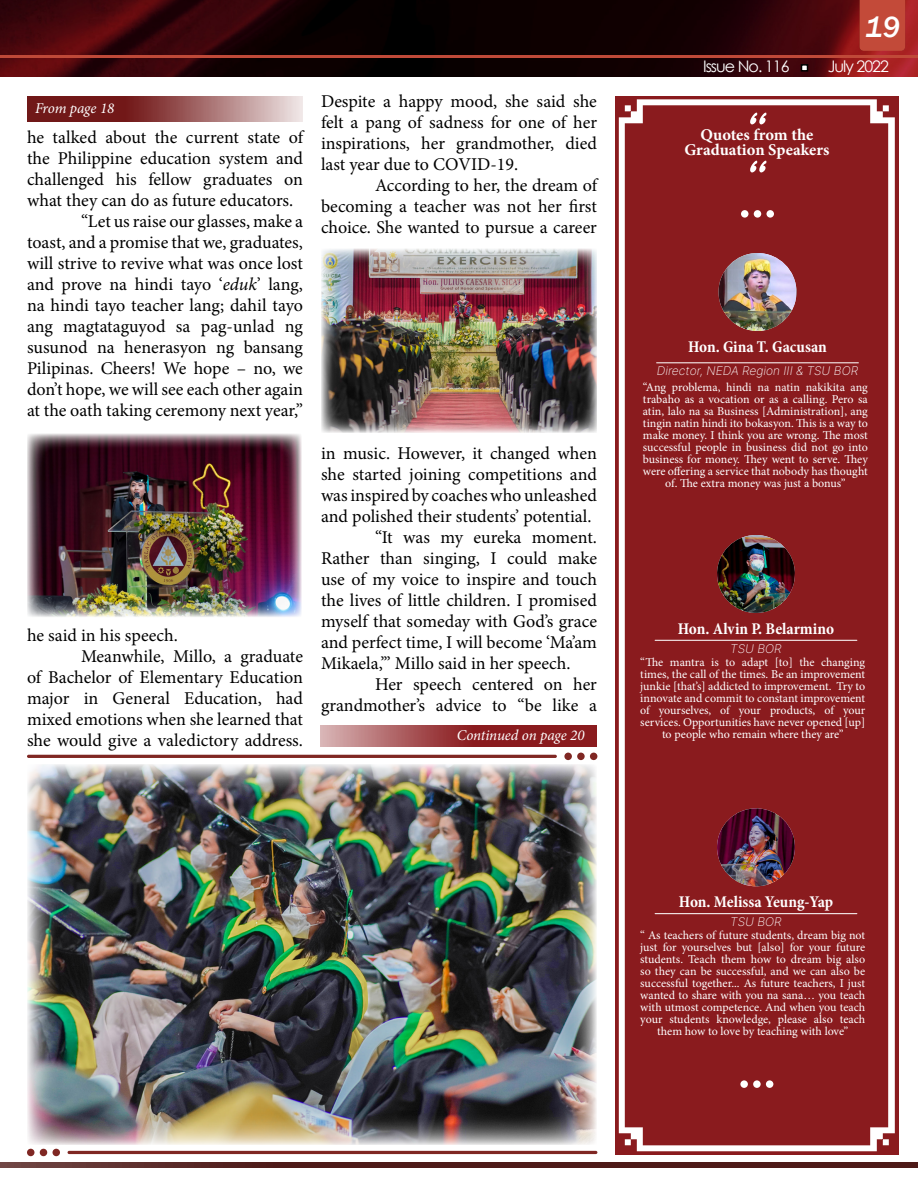
<style>
.page{position:relative;width:918px;height:1188px;background:#fff}
.page>*{position:absolute;margin:0;border:0;box-sizing:border-box;transform-origin:0 0}
.t1{font:61.2px/48px "adelia";color:#fff}
.t2{font:italic 500 30px "Franklin Gothic";color:#fff}
.t3{font:18px/21px "Minion Pro";color:#000;text-align:justify}
.t4{font:700 condensed 16.5px "Minion Pro";color:#fff}
.t5{font:700 16.5px/15px "Minion Pro";color:#fff;text-align:center}
.t6{font:15.9px "Century Gothic";letter-spacing:-.06em;color:#fff}
.t7{font:italic 15px "Minion Pro";letter-spacing:-.01em;color:#fff}
.t8{font:12px/12px "Minion Pro";letter-spacing:-.005em;color:#fff;text-align:center}
.t9{font:12px "Inter V";color:#fff}
.s1{font-style:italic}
</style>
<div class="page">
<div style="left:0;top:0;width:918px;height:79px;background:#41ad49;opacity:.27"></div>
<div style="left:0;top:45px;width:918px;height:15px;background:#41ad49;opacity:.27"></div>
<div style="left:847px;top:0;width:71px;height:52px;background:#41ad49;opacity:.27"></div>
<svg style="left:801px;top:64px;width:7px;height:8px"></svg>
<div style="left:0;top:1161px;width:918px;height:18px;background:#41ad49;opacity:.27"></div>
<div style="left:615px;top:96px;width:284px;height:1059px;background:linear-gradient(to right,#8a1b1e,#8a1b1e)"></div>
<svg style="left:619px;top:99px;width:276px;height:1052px"></svg>
<div style="left:625px;top:105px;width:263px;height:1040px;background:#8a1b1e"></div>
<img style="left:27px;top:434px;width:275px;height:183px">
<svg style="left:321px;top:725px;width:276px;height:22px;background:#9e4346"></svg>
<div style="left:14px;top:86px;width:302px;height:38px;background:#41ad49;opacity:.27"></div>
<img style="left:321px;top:249px;width:276px;height:183px">
<img style="left:27px;top:764px;width:570px;height:380px">
<hr style="left:27px;top:755px;width:530px;height:3px;background:#7f2723;border-radius:2px">
<div style="left:590px;top:753px;width:7px;height:7px;background:#7f2723;border-radius:50%"></div>
<div style="left:577px;top:753px;width:8px;height:7px;background:#7f2723;border-radius:50%"></div>
<div style="left:564px;top:753px;width:8px;height:7px;background:#7f2723;border-radius:50%"></div>
<hr style="left:68px;top:1151px;width:529px;height:3px;background:#7f2723;border-radius:2px">
<div style="left:27px;top:1149px;width:7px;height:7px;background:#7f2723;border-radius:50%"></div>
<div style="left:40px;top:1149px;width:7px;height:7px;background:#7f2723;border-radius:50%"></div>
<div style="left:52px;top:1149px;width:8px;height:7px;background:#7f2723;border-radius:50%"></div>
<img style="left:719px;top:253px;width:77px;height:78px;border-radius:39px">
<hr style="left:656px;top:362px;width:203px;height:1px;background:#fff">
<img style="left:717px;top:535px;width:78px;height:78px;border-radius:39px">
<hr style="left:655px;top:640px;width:202px;height:1px;background:#fff">
<img style="left:717px;top:808px;width:78px;height:78px;border-radius:39px">
<hr style="left:655px;top:913px;width:202px;height:1px;background:#fff">
<div style="left:741px;top:210px;width:7px;height:8px;background:#fff;border-radius:50%"></div>
<div style="left:754px;top:210px;width:7px;height:8px;background:#fff;border-radius:50%"></div>
<div style="left:766px;top:210px;width:8px;height:8px;background:#fff;border-radius:50%"></div>
<div style="left:740px;top:1080px;width:8px;height:8px;background:#fff;border-radius:50%"></div>
<div style="left:753px;top:1080px;width:8px;height:8px;background:#fff;border-radius:50%"></div>
<div style="left:766px;top:1080px;width:7px;height:8px;background:#fff;border-radius:50%"></div>
<p class="t7" style="left:35px;top:98px;width:81px">From page 18</p>
<p class="t3" style="left:27px;top:127px;width:278px">he talked about the current state of</p>
<p class="t3" style="left:27px;top:148px;width:278px">the Philippine education system and</p>
<p class="t3" style="left:27px;top:169px;width:278px">challenged his fellow graduates on</p>
<p class="t3" style="left:27px;top:190px;width:268px">what they can do as future educators.</p>
<p class="t3" style="left:81px;top:211px;width:224px">“Let us raise our glasses, make a</p>
<p class="t3" style="left:27px;top:232px;width:277px">toast, and a promise that we, graduates,</p>
<p class="t3" style="left:27px;top:253px;width:277px">will strive to revive what was once lost</p>
<p class="t3" style="left:27px;top:274px;width:277px">and prove na hindi tayo ‘<span class="s1">eduk</span>’ lang,</p>
<p class="t3" style="left:27px;top:295px;width:278px">na hindi tayo teacher lang; dahil tayo</p>
<p class="t3" style="left:27px;top:316px;width:277px">ang magtataguyod sa pag-unlad ng</p>
<p class="t3" style="left:27px;top:337px;width:277px">susunod na henerasyon ng bansang</p>
<p class="t3" style="left:27px;top:358px;width:277px">Pilipinas. Cheers! We hope – no, we</p>
<p class="t3" style="left:27px;top:379px;width:278px">don’t hope, we will see each other again</p>
<p class="t3" style="left:27px;top:400px;width:277px">at the oath taking ceremony next year,”</p>
<p class="t3" style="left:27px;top:625px;width:152px">he said in his speech.</p>
<p class="t3" style="left:81px;top:646px;width:224px">Meanwhile, Millo, a graduate</p>
<p class="t3" style="left:27px;top:667px;width:278px">of Bachelor of Elementary Education</p>
<p class="t3" style="left:27px;top:688px;width:277px">major in General Education, had</p>
<p class="t3" style="left:27px;top:709px;width:278px">mixed emotions when she learned that</p>
<p class="t3" style="left:27px;top:730px;width:277px">she would give a valedictory address.</p>
<p class="t3" style="left:321px;top:91px;width:278px">Despite a happy mood, she said she felt a pang of sadness for one of her inspirations, her grandmother, died last year due to COVID-19.</p>
<p class="t3" style="left:321px;top:175px;width:278px;text-indent:54px">According to her, the dream of becoming a teacher was not her first choice. She wanted to pursue a career</p>
<p class="t3" style="left:321px;top:443px;width:278px">in music. However, it changed when</p>
<p class="t3" style="left:321px;top:464px;width:277px">she started joining competitions and</p>
<p class="t3" style="left:321px;top:485px;width:278px">was inspired by coaches who unleashed</p>
<p class="t3" style="left:321px;top:506px;width:272px">and polished their students’ potential.</p>
<p class="t3" style="left:375px;top:527px;width:223px">“It was my eureka moment.</p>
<p class="t3" style="left:321px;top:548px;width:278px">Rather than singing, I could make</p>
<p class="t3" style="left:321px;top:569px;width:277px">use of my voice to inspire and touch</p>
<p class="t3" style="left:321px;top:590px;width:277px">the lives of little children. I promised</p>
<p class="t3" style="left:321px;top:611px;width:278px">myself that someday with God’s grace</p>
<p class="t3" style="left:321px;top:632px;width:278px">and perfect time, I will become ‘Ma’am</p>
<p class="t3" style="left:321px;top:653px;width:251px">Mikaela,’” Millo said in her speech.</p>
<p class="t3" style="left:375px;top:674px;width:224px">Her speech centered on her</p>
<p class="t3" style="left:321px;top:695px;width:278px">grandmother’s advice to “be like a</p>
<p class="t7" style="left:457px;top:725px;width:129px">Continued on page 20</p>
<h2 class="t2" style="left:865px;top:9px;width:37px">19</h2>
<p class="t6" style="left:703px;top:55px;width:88px">Issue No. 116</p>
<p class="t6" style="left:828px;top:55px;width:63px">July 2022</p>
<h1 class="t1" style="left:740px;top:127px;width:32px">“ “</h1>
<p class="t5" style="left:684px;top:127px;width:146px">Quotes from the<br>Graduation Speakers</p>
<p class="t4" style="left:688px;top:335px;width:140px">Hon. Gina T. Gacusan</p>
<p class="t9" style="left:657px;top:362px;width:203px">Director, NEDA Region III &amp; TSU BOR</p>
<p class="t8" style="left:643px;top:381px;width:226px">“Ang problema, hindi na natin nakikita ang trabaho as a vocation or as a calling. Pero sa atin, lalo na sa Business [Administration], ang tingin natin hindi ito bokasyon. This is a way to make money. I think you are wrong. The most successful people in business did not go into business for money. They went to serve. They were offering a service that nobody has thought of. The extra money was just a bonus”</p>
<p class="t4" style="left:678px;top:617px;width:158px">Hon. Alvin P. Belarmino</p>
<p class="t9" style="left:730px;top:640px;width:53px">TSU BOR</p>
<p class="t8" style="left:640px;top:656px;width:226px">“The mantra is to adapt [to] the changing times, the call of the times. Be an improvement junkie [that’s] addicted to improvement. Try to innovate and commit to constant improvement of yourselves, of your products, of your services. Opportunities have never opened [up] to people who remain where they are”</p>
<p class="t4" style="left:679px;top:891px;width:156px">Hon. Melissa Yeung-Yap</p>
<p class="t9" style="left:730px;top:913px;width:53px">TSU BOR</p>
<p class="t8" style="left:640px;top:930px;width:226px">“ As teachers of future students, dream big not just for yourselves but [also] for your future students. Teach them how to dream big also so they can be successful, and we can also be successful together... As future teachers, I just wanted to share with you na sana… you teach with utmost competence. And when you teach your students knowledge, please also teach them how to love by teaching with love”</p>
</div>
